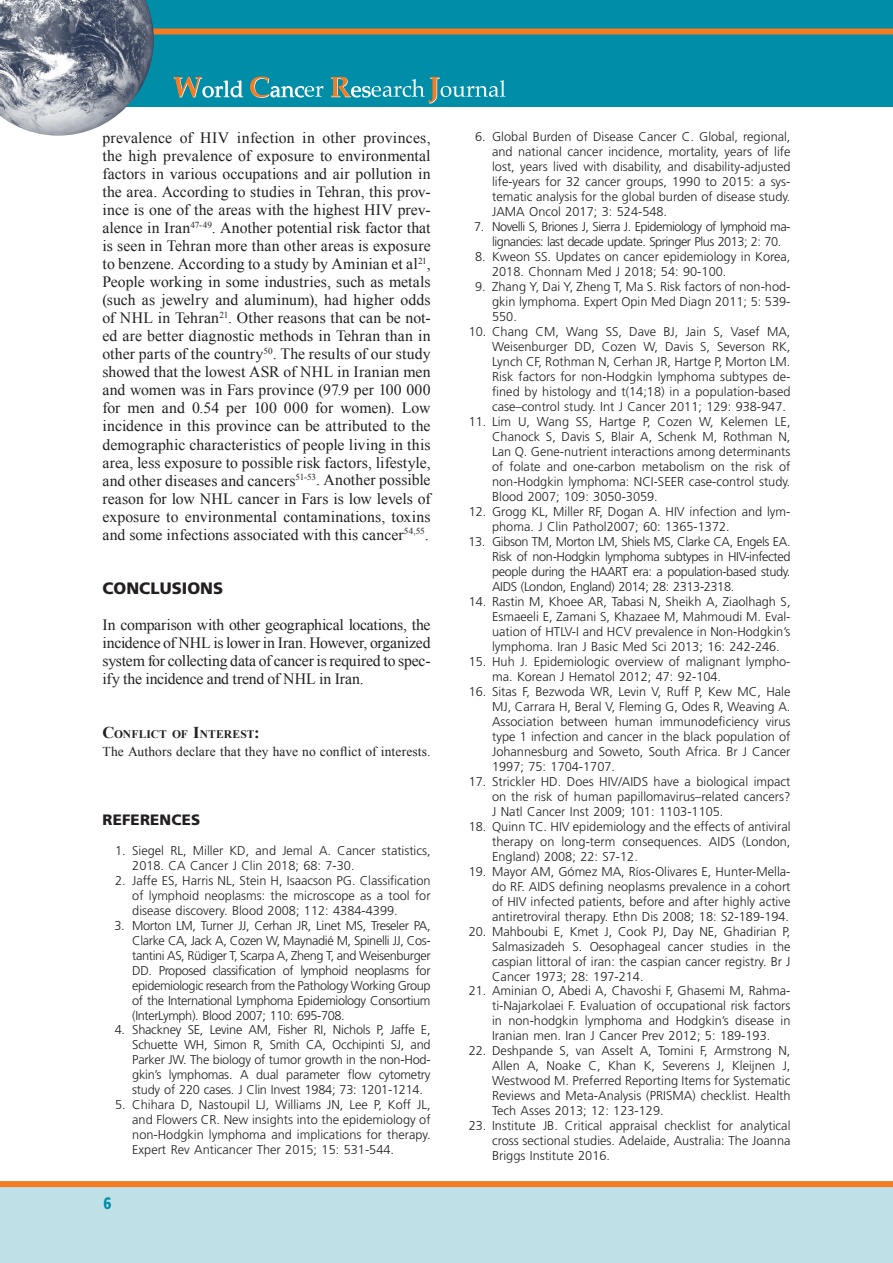
<style>
.page{position:relative;width:893px;height:1263px;background:#fff}
.page>*{position:absolute;margin:0;border:0;box-sizing:border-box;transform-origin:0 0}
.t1{font:900 16.5px "Frutiger";letter-spacing:.005em;color:#231f20}
.t2{font:900 16.5px "Frutiger";color:#008da8;scale:.8 1}
.t3{font:15.75px/18px "Times New Roman";color:#231f20;text-align:justify}
.t4{font:900 15px "Frutiger";letter-spacing:.015em;color:#231f20}
.t5{font:13.5px "Times New Roman";letter-spacing:.01em;color:#231f20}
.t6{font:300 12.75px/15px "Frutiger";color:#231f20;text-align:justify}
.t7{font:300 12.75px/15px "Frutiger";letter-spacing:-.04em;color:#231f20}
.t8{font:700 11.55px "Times New Roman";letter-spacing:.005em;color:#231f20}
.s1{font-size:16.5px}
</style>
<div class="page">
<div style="left:0;top:0;width:893px;height:106px;background:#008da8"></div>
<div style="left:0;top:1181px;width:893px;height:82px;background:#c0e0e8"></div>
<div style="left:0;top:28px;width:893px;height:6px;background:#f47b21"></div>
<div style="left:0;top:1181px;width:893px;height:6px;background:#f47b21"></div>
<img style="left:0;top:0;width:154px;height:136px">
<svg style="left:173px;top:77px;width:70px;height:21px"></svg>
<svg style="left:250px;top:77px;width:73px;height:21px"></svg>
<svg style="left:331px;top:77px;width:174px;height:26px"></svg>
<p class="t3" style="left:102px;top:129px;width:330px">prevalence of HIV infection in other provinces, the high prevalence of exposure to environmental factors in various occupations and air pollution in the area. According to studies in Tehran, this prov&shy;ince is one of the areas with the highest HIV prev&shy;alence in Iran<sup>47-49</sup>. Another potential risk factor that is seen in Tehran more than other areas is exposure to benzene. According to a study by Aminian et al<sup>21</sup>, People working in some industries, such as metals (such as jewelry and aluminum), had higher odds of NHL in Tehran<sup>21</sup>. Other reasons that can be not&shy;ed are better diagnostic methods in Tehran than in other parts of the country<sup>50</sup>. The results of our study showed that the lowest ASR of NHL in Iranian men and women was in Fars province (97.9 per 100 000 for men and 0.54 per 100 000 for women). Low incidence in this province can be attributed to the demographic characteristics of people living in this area, less exposure to possible risk factors, lifestyle, and other diseases and cancers<sup>51-53</sup>. Another possible reason for low NHL cancer in Fars is low levels of exposure to environmental contaminations, toxins and some infections associated with this cancer<sup>54,55</sup>.</p>
<p class="t1" style="left:102px;top:578px;width:122px">CONCLUSIONS</p>
<p class="t3" style="left:102px;top:615px;width:330px">In comparison with other geographical locations, the incidence of NHL is lower in Iran. However, organized system for collecting data of cancer is required to spec&shy;ify the incidence and trend of NHL in Iran.</p>
<p class="t8" style="left:102px;top:726px;width:159px"><span class="s1">C</span>ONFLICT OF <span class="s1">I</span>NTEREST<span class="s1">:</span></p>
<p class="t5" style="left:102px;top:742px;width:330px">The Authors declare that they have no conflict of interests.</p>
<p class="t4" style="left:102px;top:810px;width:99px">REFERENCES</p>
<p class="t6" style="left:132px;top:843px;width:300px;text-indent:-17px">1. Siegel RL, Miller KD, and Jemal A. Cancer statistics,<br>2018. CA Cancer J Clin 2018; 68: 7-30.</p>
<p class="t6" style="left:132px;top:873px;width:300px;text-indent:-17px">2. Jaffe ES, Harris NL, Stein H, Isaacson PG. Classification of lymphoid neoplasms: the microscope as a tool for disease discovery. Blood 2008; 112: 4384-4399.</p>
<p class="t6" style="left:132px;top:918px;width:300px;text-indent:-18px">3. Morton LM, Turner JJ, Cerhan JR, Linet MS, Treseler PA, Clarke CA, Jack A, Cozen W, Maynadié M, Spinelli JJ, Cos&shy;tantini AS, Rüdiger T, Scarpa A, Zheng T, and Weisenburger DD. Proposed classification of lymphoid neoplasms for epidemiologic research from the Pathology Working Group of the International Lymphoma Epidemiology Consortium (InterLymph). Blood 2007; 110: 695-708.</p>
<p class="t6" style="left:132px;top:1023px;width:300px;text-indent:-18px">4. Shackney SE, Levine AM, Fisher RI, Nichols P, Jaffe E, Schuette WH, Simon R, Smith CA, Occhipinti SJ, and Parker JW. The biology of tumor growth in the non-Hod&shy;gkin’s lymphomas. A dual parameter flow cytometry study of 220 cases. J Clin Invest 1984; 73: 1201-1214.</p>
<p class="t6" style="left:132px;top:1098px;width:300px;text-indent:-17px">5. Chihara D, Nastoupil LJ, Williams JN, Lee P, Koff JL, and Flowers CR. New insights into the epidemiology of non-Hodgkin lymphoma and implications for therapy.<br>Expert Rev Anticancer Ther 2015; 15: 531-544.</p>
<p class="t2" style="left:104px;top:1193px;width:12px">6</p>
<p class="t6" style="left:492px;top:129px;width:300px;text-indent:-17px">6. Global Burden of Disease Cancer C. Global, regional, and national cancer incidence, mortality, years of life lost, years lived with disability, and disability-adjusted life-years for 32 cancer groups, 1990 to 2015: a sys&shy;tematic analysis for the global burden of disease study.<br>JAMA Oncol 2017; 3: 524-548.</p>
<p class="t7" style="left:492px;top:219px;width:300px;text-indent:-18px">7. Novelli S, Briones J, Sierra J. Epidemiology of lymphoid ma&shy;lignancies: last decade update. Springer Plus 2013; 2: 70.</p>
<p class="t6" style="left:492px;top:249px;width:300px;text-indent:-17px">8. Kweon SS. Updates on cancer epidemiology in Korea,<br>2018. Chonnam Med J 2018; 54: 90-100.</p>
<p class="t6" style="left:492px;top:279px;width:300px;text-indent:-17px">9. Zhang Y, Dai Y, Zheng T, Ma S. Risk factors of non-hod&shy;gkin lymphoma. Expert Opin Med Diagn 2011; 5: 539- 550.</p>
<p class="t6" style="left:492px;top:324px;width:300px;text-indent:-23px">10. Chang CM, Wang SS, Dave BJ, Jain S, Vasef MA, Weisenburger DD, Cozen W, Davis S, Severson RK, Lynch CF, Rothman N, Cerhan JR, Hartge P, Morton LM.<br>Risk factors for non-Hodgkin lymphoma subtypes de&shy;fined by histology and t(14;18) in a population-based case–control study. Int J Cancer 2011; 129: 938-947.</p>
<p class="t6" style="left:492px;top:414px;width:300px;text-indent:-23px">11. Lim U, Wang SS, Hartge P, Cozen W, Kelemen LE, Chanock S, Davis S, Blair A, Schenk M, Rothman N, Lan Q. Gene-nutrient interactions among determinants of folate and one-carbon metabolism on the risk of non-Hodgkin lymphoma: NCI-SEER case-control study.<br>Blood 2007; 109: 3050-3059.</p>
<p class="t6" style="left:492px;top:504px;width:300px;text-indent:-23px">12. Grogg KL, Miller RF, Dogan A. HIV infection and lym&shy;phoma. J Clin Pathol2007; 60: 1365-1372.</p>
<p class="t6" style="left:492px;top:534px;width:300px;text-indent:-24px">13. Gibson TM, Morton LM, Shiels MS, Clarke CA, Engels EA.<br>Risk of non-Hodgkin lymphoma subtypes in HIV-infected people during the HAART era: a population-based study.<br>AIDS (London, England) 2014; 28: 2313-2318.</p>
<p class="t6" style="left:492px;top:594px;width:300px;text-indent:-23px">14. Rastin M, Khoee AR, Tabasi N, Sheikh A, Ziaolhagh S, Esmaeeli E, Zamani S, Khazaee M, Mahmoudi M. Eval&shy;uation of HTLV-I and HCV prevalence in Non-Hodgkin’s lymphoma. Iran J Basic Med Sci 2013; 16: 242-246.</p>
<p class="t6" style="left:492px;top:654px;width:300px;text-indent:-23px">15. Huh J. Epidemiologic overview of malignant lympho&shy;ma. Korean J Hematol 2012; 47: 92-104.</p>
<p class="t6" style="left:492px;top:684px;width:300px;text-indent:-23px">16. Sitas F, Bezwoda WR, Levin V, Ruff P, Kew MC, Hale MJ, Carrara H, Beral V, Fleming G, Odes R, Weaving A.<br>Association between human immunodeficiency virus type 1 infection and cancer in the black population of Johannesburg and Soweto, South Africa. Br J Cancer 1997; 75: 1704-1707.</p>
<p class="t6" style="left:492px;top:774px;width:300px;text-indent:-23px">17. Strickler HD. Does HIV/AIDS have a biological impact on the risk of human papillomavirus–related cancers?<br>J Natl Cancer Inst 2009; 101: 1103-1105.</p>
<p class="t6" style="left:492px;top:819px;width:300px;text-indent:-23px">18. Quinn TC. HIV epidemiology and the effects of antiviral therapy on long-term consequences. AIDS (London, England) 2008; 22: S7-12.</p>
<p class="t6" style="left:492px;top:864px;width:300px;text-indent:-23px">19. Mayor AM, Gómez MA, Ríos-Olivares E, Hunter-Mella&shy;do RF. AIDS defining neoplasms prevalence in a cohort of HIV infected patients, before and after highly active antiretroviral therapy. Ethn Dis 2008; 18: S2-189-194.</p>
<p class="t6" style="left:492px;top:924px;width:300px;text-indent:-23px">20. Mahboubi E, Kmet J, Cook PJ, Day NE, Ghadirian P, Salmasizadeh S. Oesophageal cancer studies in the caspian littoral of iran: the caspian cancer registry. Br J Cancer 1973; 28: 197-214.</p>
<p class="t6" style="left:492px;top:984px;width:300px;text-indent:-23px">21. Aminian O, Abedi A, Chavoshi F, Ghasemi M, Rahma&shy;ti-Najarkolaei F. Evaluation of occupational risk factors in non-hodgkin lymphoma and Hodgkin’s disease in Iranian men. Iran J Cancer Prev 2012; 5: 189-193.</p>
<p class="t6" style="left:492px;top:1044px;width:300px;text-indent:-23px">22. Deshpande S, van Asselt A, Tomini F, Armstrong N, Allen A, Noake C, Khan K, Severens J, Kleijnen J, Westwood M. Preferred Reporting Items for Systematic Reviews and Meta-Analysis (PRISMA) checklist. Health Tech Asses 2013; 12: 123-129.</p>
<p class="t6" style="left:492px;top:1119px;width:300px;text-indent:-23px">23. Institute JB. Critical appraisal checklist for analytical cross sectional studies. Adelaide, Australia: The Joanna Briggs Institute 2016.</p>
</div>
